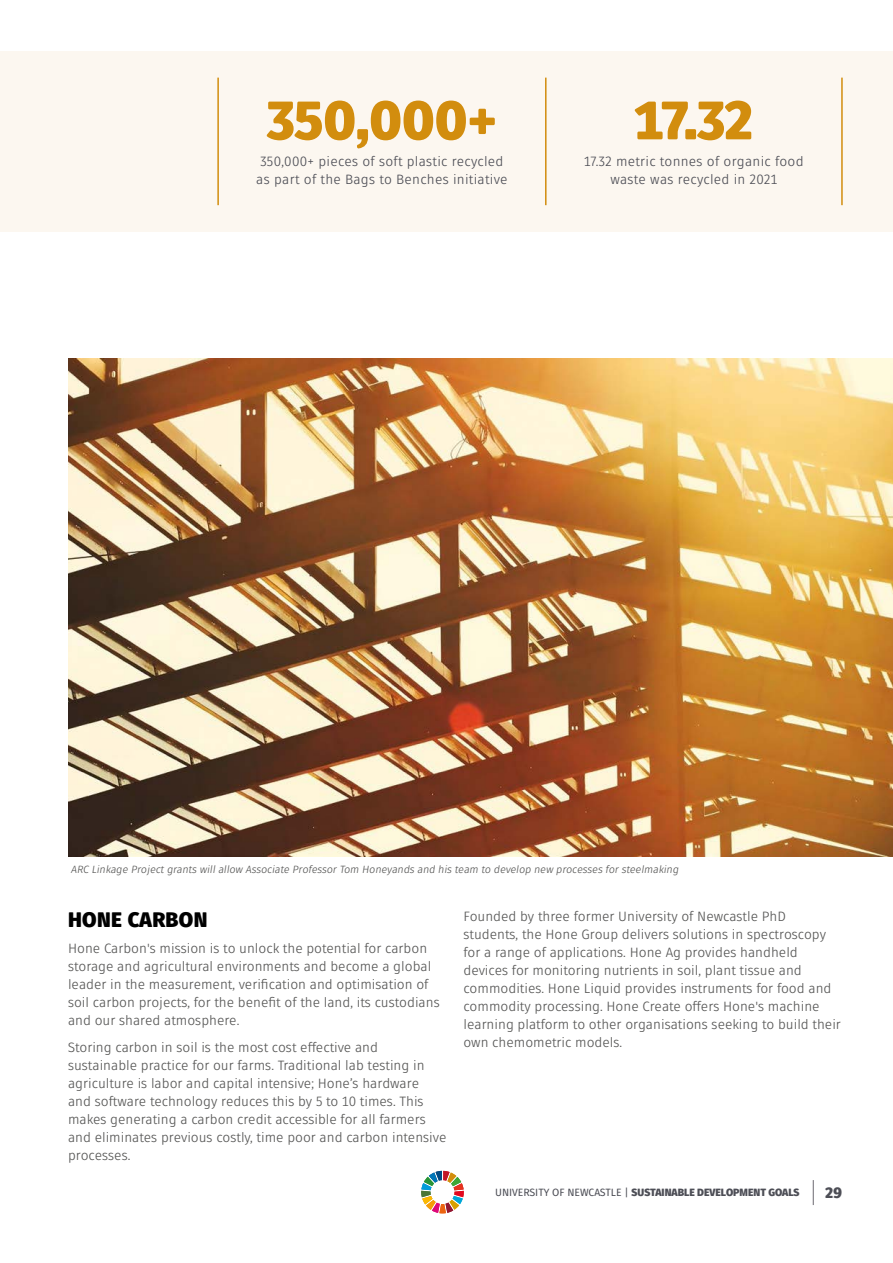
<style>
.page{position:relative;width:893px;height:1263px;background:#fff}
.page>*{position:absolute;margin:0;border:0;box-sizing:border-box;transform-origin:0 0}
.t1{font:900 54px "Fuse V.2 Display";color:#d28d0e}
.t2{font:900 21px "Fuse V.2 Display";letter-spacing:.02em;color:#000}
.t3{font:900 15px "Fuse V.2 Display";color:#4d4e56}
.t4{font:13.5px/18px "Fuse V.2 Display";color:#575756}
.t5{font:13.5px/18px "Fuse V.2 Display";letter-spacing:.02em;color:#4d4e56;text-align:center}
.t6{font:italic 10.5px "Fuse V.2 Display";color:#575756}
.t7{font:900 10.5px "Fuse V.2 Display";color:#4d4e56}
.s1{font-weight:400}
</style>
<div class="page">
<img style="left:68px;top:359px;width:825px;height:498px">
<div style="left:0;top:51px;width:893px;height:181px;background:#fcf7f0"></div>
<hr style="left:841px;top:78px;width:2px;height:127px;background:#d28d0e">
<hr style="left:217px;top:78px;width:2px;height:127px;background:#d28d0e">
<hr style="left:545px;top:78px;width:2px;height:127px;background:#d28d0e">
<svg style="left:421px;top:1171px;width:43px;height:42px"></svg>
<svg style="left:813px;top:1180px;width:1px;height:25px"></svg>
<h1 class="t1" style="left:267px;top:84px;width:232px">350,000+</h1>
<p class="t5" style="left:256px;top:152px;width:253px">350,000+ pieces of soft plastic recycled as part of the Bags to Benches initiative</p>
<h1 class="t1" style="left:635px;top:84px;width:120px">17.32</h1>
<p class="t5" style="left:584px;top:152px;width:221px">17.32 metric tonnes of organic food waste was recycled in 2021</p>
<p class="t6" style="left:71px;top:863px;width:609px">ARC Linkage Project grants will allow Associate Professor Tom Honeyands and his team to develop new processes for steelmaking</p>
<h2 class="t2" style="left:68px;top:905px;width:141px">HONE CARBON</h2>
<p class="t4" style="left:68px;top:940px;width:373px">Hone Carbon's mission is to unlock the potential for carbon storage and agricultural environments and become a global leader in the measurement, verification and optimisation of soil carbon projects, for the benefit of the land, its custodians and our shared atmosphere.</p>
<p class="t4" style="left:68px;top:1038px;width:380px">Storing carbon in soil is the most cost effective and sustainable practice for our farms. Traditional lab testing in agriculture is labor and capital intensive; Hone’s hardware<br>and software technology reduces this by 5 to 10 times. This makes generating a carbon credit accessible for all farmers and eliminates previous costly, time poor and carbon intensive processes.</p>
<p class="t4" style="left:463px;top:907px;width:379px">Founded by three former University of Newcastle PhD students, the Hone Group delivers solutions in spectroscopy for a range of applications. Hone Ag provides handheld devices for monitoring nutrients in soil, plant tissue and commodities. Hone Liquid provides instruments for food and commodity processing. Hone Create offers Hone's machine learning platform to other organisations seeking to build their own chemometric models.</p>
<p class="t7" style="left:495px;top:1185px;width:306px"><span class="s1">UNIVERSITY OF NEWCASTLE |</span> SUSTAINABLE DEVELOPMENT GOALS</p>
<p class="t3" style="left:826px;top:1182px;width:18px">29</p>
</div>
